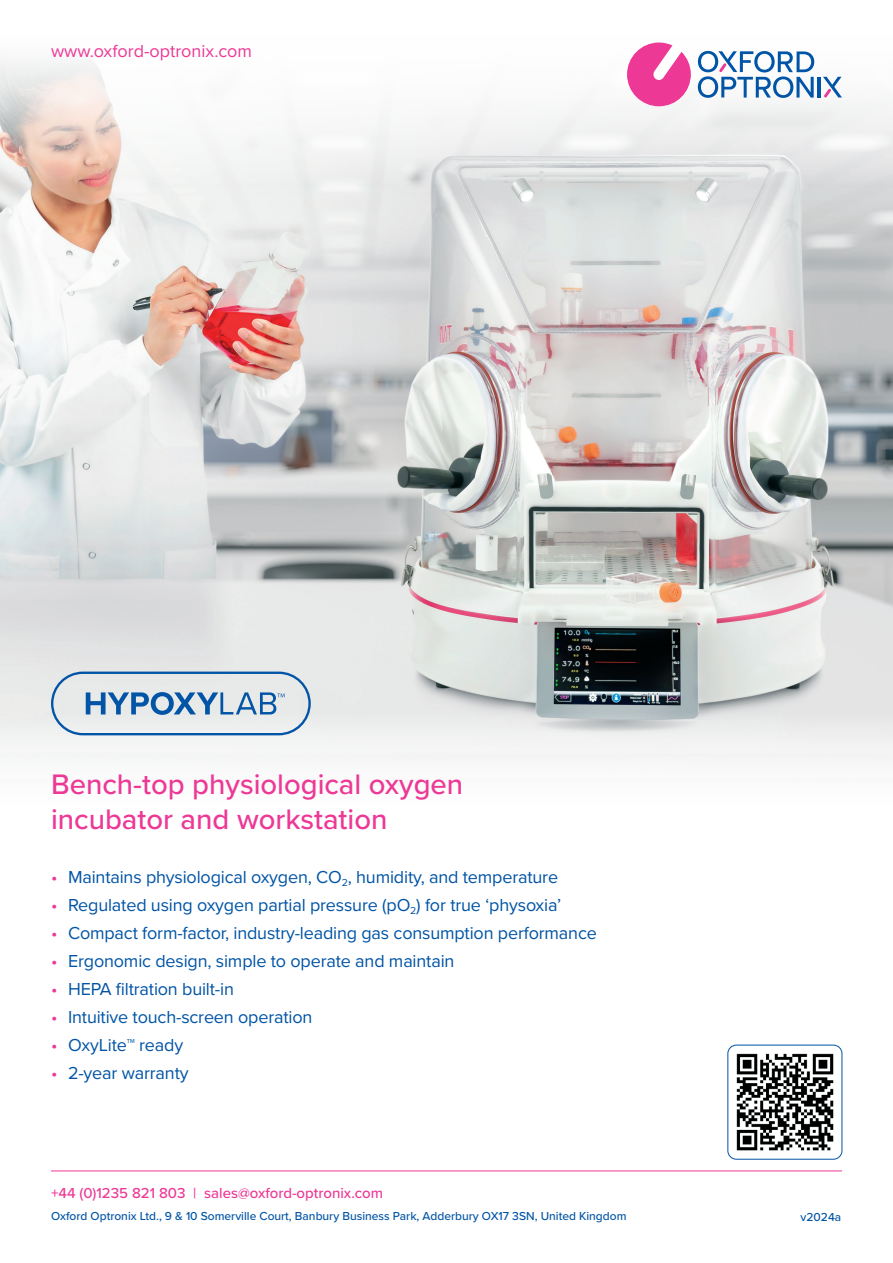
<style>
.page{position:relative;width:893px;height:1263px;background:#fff}
.page>*{position:absolute;margin:0;border:0;box-sizing:border-box;transform-origin:0 0}
.t1{font:500 29.25px/35.1px "Proxima Nova";color:#ed3896}
.t2{font:18px "Proxima Nova";letter-spacing:-.01em;color:#0154a6}
.t3{font:18px "Proxima Nova";color:#ed3896}
.t4{font:500 15px "Proxima Nova";color:#ed3896}
.t5{font:500 12px "Proxima Nova";color:#0154a6}
.s1{color:#ed3896}
</style>
<div class="page">
<img style="left:0;top:42px;width:893px;height:719px">
<svg style="left:627px;top:43px;width:64px;height:63px"></svg>
<hr style="left:818px;top:77px;width:3px;height:21px;background:#0154a6">
<svg style="left:698px;top:51px;width:116px;height:47px"></svg>
<svg style="left:823px;top:77px;width:19px;height:21px"></svg>
<hr style="left:51px;top:1170px;width:791px;height:1px;background:#ed3896">
<svg style="left:51px;top:672px;width:260px;height:63px;background:#c1d0de"></svg>
<img style="left:736px;top:1053px;width:98px;height:98px">
<div style="left:727px;top:1045px;width:115px;height:114px;border:1px solid #0154a6;border-radius:9px"></div>
<p class="t3" style="left:51px;top:37px;width:203px">www.oxford-optronix.com</p>
<h1 class="t1" style="left:51px;top:766px;width:414px">Bench-top physiological oxygen incubator and workstation</h1>
<p class="t2" style="left:51px;top:864px;width:509px"><span class="s1">•</span> Maintains physiological oxygen, CO<sub>2</sub>, humidity, and temperature</p>
<p class="t2" style="left:51px;top:892px;width:512px"><span class="s1">•</span> Regulated using oxygen partial pressure (pO<sub>2</sub>) for true ‘physoxia’</p>
<p class="t2" style="left:51px;top:920px;width:547px"><span class="s1">•</span> Compact form-factor, industry-leading gas consumption performance</p>
<p class="t2" style="left:51px;top:948px;width:405px"><span class="s1">•</span> Ergonomic design, simple to operate and maintain</p>
<p class="t2" style="left:51px;top:976px;width:184px"><span class="s1">•</span> HEPA filtration built-in</p>
<p class="t2" style="left:51px;top:1004px;width:263px"><span class="s1">•</span> Intuitive touch-screen operation</p>
<p class="t2" style="left:51px;top:1032px;width:134px"><span class="s1">•</span> OxyLite™ ready</p>
<p class="t2" style="left:51px;top:1060px;width:139px"><span class="s1">•</span> 2-year warranty</p>
<p class="t4" style="left:51px;top:1181px;width:334px">+44 (0)1235 821 803 | sales@oxford-optronix.com</p>
<p class="t5" style="left:51px;top:1207px;width:577px">Oxford Optronix Ltd., 9 &amp; 10 Somerville Court, Banbury Business Park, Adderbury OX17 3SN, United Kingdom</p>
<p class="t5" style="left:800px;top:1208px;width:42px">v2024a</p>
</div>
